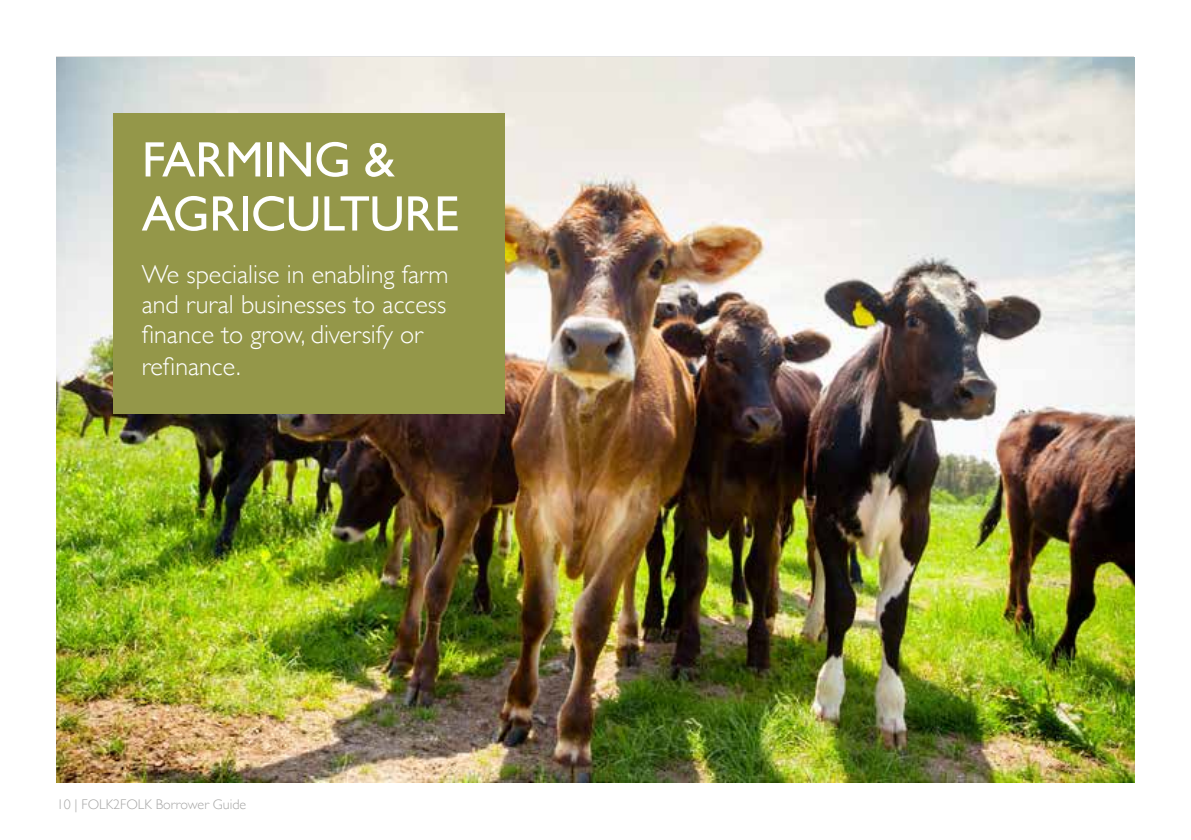
<style>
.page{position:relative;width:1191px;height:840px;background:#fff}
.page>*{position:absolute;margin:0;border:0;box-sizing:border-box;transform-origin:0 0}
.t1{font:50px/54px "Gill Sans";letter-spacing:-.01em;color:#fff}
.t2{font:300 26px/30.6px "Gill Sans";color:#fff}
.t3{font:300 14px "Gill Sans";color:#a8a8a7}
</style>
<div class="page">
<img style="left:57px;top:58px;width:1077px;height:723px">
<div style="left:113px;top:113px;width:392px;height:301px;background:#949749"></div>
<h1 class="t1" style="left:142px;top:132px;width:319px">FARMING &amp;<br>AGRICULTURE</h1>
<p class="t2" style="left:142px;top:258px;width:308px">We specialise in enabling farm and rural businesses to access finance to grow, diversify or refinance.</p>
<p class="t3" style="left:57px;top:792px;width:191px">10 | FOLK2FOLK Borrower Guide</p>
</div>
